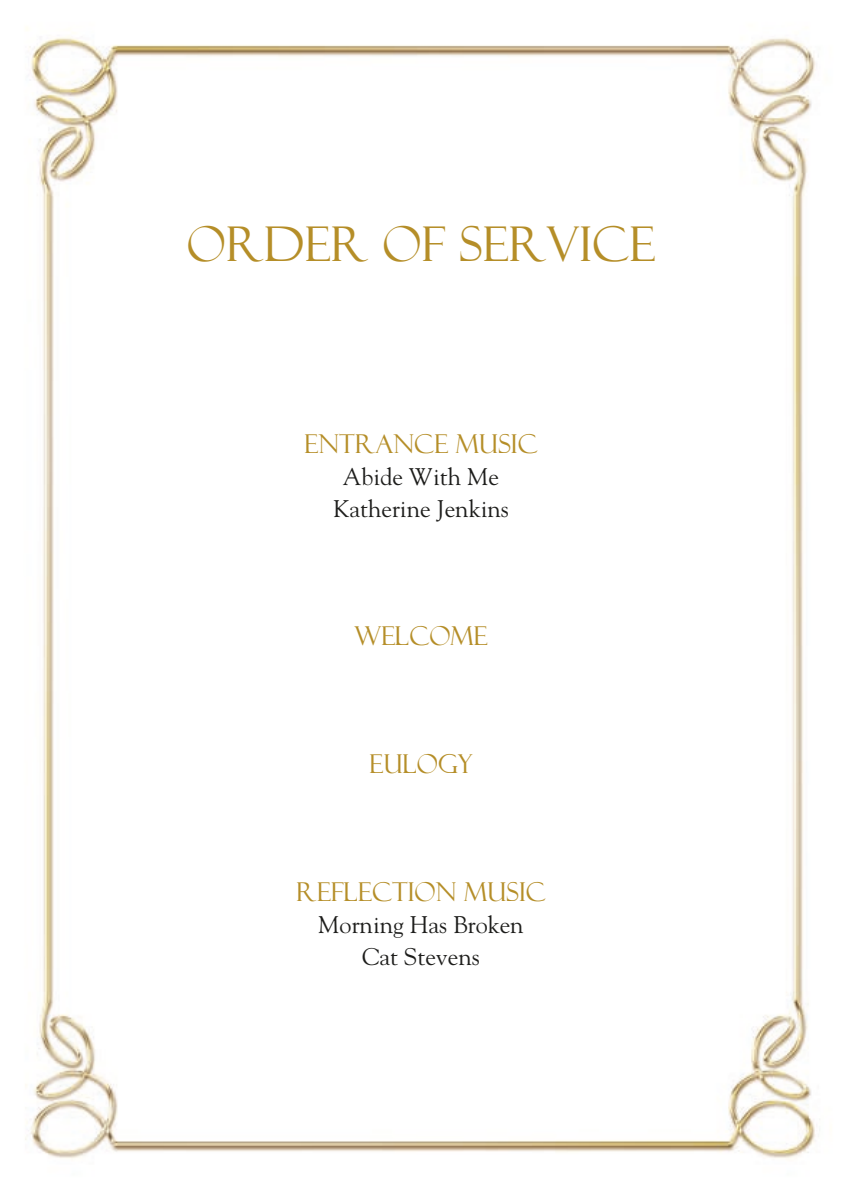
<style>
.page{position:relative;width:842px;height:1191px;background:#fff}
.page>*{position:absolute;margin:0;border:0;box-sizing:border-box;transform-origin:0 0}
.t1{font:48px "Felix Titling";color:#b58e28}
.t2{font:26px "Felix Titling";color:#b58e28}
.t3{font:24px/32px "Goudy";color:#1d1d1b;text-align:center}
</style>
<div class="page">
<img style="left:25px;top:28px;width:791px;height:1131px">
<h1 class="t1" style="left:187px;top:216px;width:470px">ORDER OF SERVICE</h1>
<p class="t2" style="left:304px;top:428px;width:235px">ENTRANCE MUSIC</p>
<p class="t3" style="left:333px;top:460px;width:177px">Abide With Me<br>Katherine Jenkins</p>
<p class="t2" style="left:354px;top:620px;width:135px">WELCOME</p>
<p class="t2" style="left:369px;top:748px;width:105px">EULOGY</p>
<p class="t2" style="left:296px;top:876px;width:251px">REFLECTION MUSIC</p>
<p class="t3" style="left:318px;top:908px;width:207px">Morning Has Broken<br>Cat Stevens</p>
</div>
